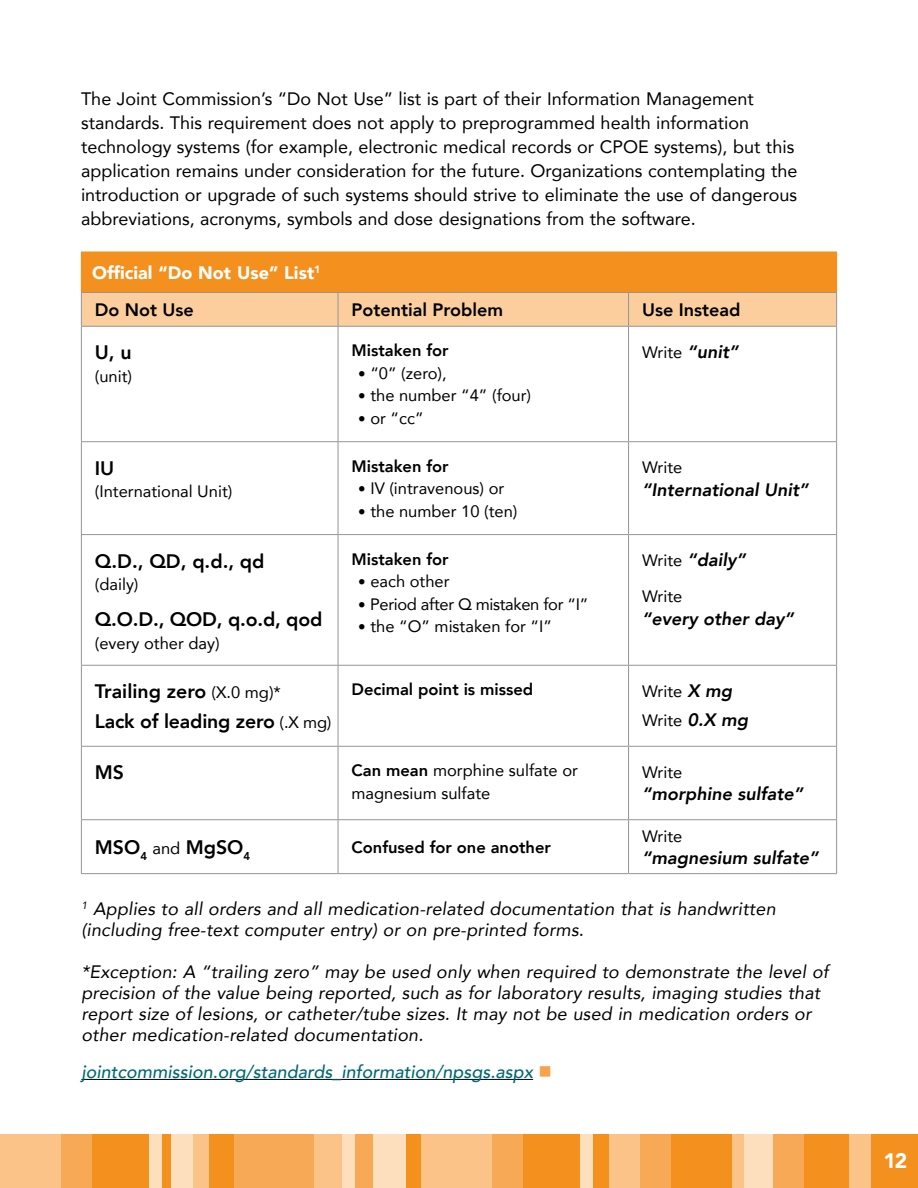
<style>
.page{position:relative;width:918px;height:1188px;background:#fff}
.page>*{position:absolute;margin:0;border:0;box-sizing:border-box;transform-origin:0 0}
.t1{font:900 21px "Avenir";color:#fff}
.t2{font:800 19.5px/29.2px "Avenir";letter-spacing:-.01em;color:#000}
.t3{font:18px/24px "Avenir";color:#000}
.t4{font:italic 18px/21px "Avenir";letter-spacing:.01em;color:#000}
.t5{font:italic 800 18px "Avenir";color:#000}
.t6{font:italic 500 18px "Avenir";color:#006a71}
.t7{font:900 18px/37.2px "Avenir";color:#fff}
.t8{font:800 18px "Avenir";color:#000}
.t9{font:16.5px/29.2px "Avenir";color:#000}
.t10{font:800 16.5px "Avenir";color:#000}
.t11{font:16.5px "Avenir";letter-spacing:-.02em;color:#000}
.s1{font-weight:800;color:#000}
.s2{font-size:15px}
.s3{font-weight:400;font-style:normal;font-size:16.5px}
.s4{font-weight:400;font-size:16.5px}
.s5{font-weight:800;font-style:italic;font-size:18px}
.s6{font-weight:800}
.s7{color:#f7a349}
</style>
<div class="page">
<div style="left:5px;top:1134px;width:913px;height:54px;background:#f4901d"></div>
<div style="left:421px;top:1134px;width:71px;height:54px;background:#fbc388"></div>
<div style="left:0;top:1134px;width:61px;height:54px;background:#fbc388"></div>
<div style="left:732px;top:1134px;width:12px;height:54px;background:#fbc388"></div>
<div style="left:492px;top:1134px;width:31px;height:54px;background:#f7a955"></div>
<div style="left:61px;top:1134px;width:31px;height:54px;background:#f7a955"></div>
<div style="left:355px;top:1134px;width:19px;height:54px;background:#f7a955"></div>
<div style="left:744px;top:1134px;width:31px;height:54px;background:#fddfbe"></div>
<div style="left:640px;top:1134px;width:31px;height:54px;background:#f7a955"></div>
<div style="left:314px;top:1134px;width:31px;height:54px;background:#fbc388"></div>
<div style="left:609px;top:1134px;width:31px;height:54px;background:#fbc388"></div>
<div style="left:178px;top:1134px;width:31px;height:54px;background:#fbc388"></div>
<div style="left:235px;top:1134px;width:79px;height:54px;background:#f7a955"></div>
<div style="left:373px;top:1134px;width:32px;height:54px;background:#fddfbe"></div>
<div style="left:171px;top:1134px;width:22px;height:54px;background:#fddfbe"></div>
<div style="left:581px;top:1134px;width:12px;height:54px;background:#fddfbe"></div>
<div style="left:150px;top:1134px;width:12px;height:54px;background:#fddfbe"></div>
<div style="left:849px;top:1134px;width:21px;height:54px;background:#fbc388"></div>
<div style="left:773px;top:1134px;width:31px;height:54px;background:#f7a955"></div>
<div style="left:343px;top:1134px;width:12px;height:54px;background:#fddfbe"></div>
<div style="left:81px;top:252px;width:756px;height:40px;background:#f4901d"></div>
<div style="left:82px;top:293px;width:754px;height:33px;background:#fcce9d"></div>
<hr style="left:81px;top:292px;width:257px;height:1px;background:#939598">
<hr style="left:81px;top:293px;width:1px;height:33px;background:#939598">
<hr style="left:338px;top:292px;width:291px;height:1px;background:#939598">
<hr style="left:338px;top:293px;width:1px;height:33px;background:#939598">
<hr style="left:629px;top:292px;width:208px;height:1px;background:#939598">
<hr style="left:628px;top:293px;width:1px;height:33px;background:#939598">
<hr style="left:836px;top:293px;width:1px;height:33px;background:#939598">
<hr style="left:81px;top:326px;width:257px;height:1px;background:#939598">
<hr style="left:81px;top:327px;width:1px;height:114px;background:#939598">
<hr style="left:338px;top:326px;width:291px;height:1px;background:#939598">
<hr style="left:338px;top:327px;width:1px;height:114px;background:#939598">
<hr style="left:629px;top:326px;width:208px;height:1px;background:#939598">
<hr style="left:628px;top:327px;width:1px;height:114px;background:#939598">
<hr style="left:836px;top:327px;width:1px;height:114px;background:#939598">
<hr style="left:81px;top:441px;width:257px;height:1px;background:#939598">
<hr style="left:81px;top:442px;width:1px;height:92px;background:#939598">
<hr style="left:338px;top:441px;width:291px;height:1px;background:#939598">
<hr style="left:338px;top:442px;width:1px;height:92px;background:#939598">
<hr style="left:629px;top:441px;width:208px;height:1px;background:#939598">
<hr style="left:628px;top:442px;width:1px;height:92px;background:#939598">
<hr style="left:836px;top:442px;width:1px;height:92px;background:#939598">
<hr style="left:81px;top:534px;width:257px;height:1px;background:#939598">
<hr style="left:81px;top:535px;width:1px;height:130px;background:#939598">
<hr style="left:338px;top:534px;width:291px;height:1px;background:#939598">
<hr style="left:338px;top:535px;width:1px;height:130px;background:#939598">
<hr style="left:629px;top:534px;width:208px;height:1px;background:#939598">
<hr style="left:628px;top:535px;width:1px;height:130px;background:#939598">
<hr style="left:836px;top:535px;width:1px;height:130px;background:#939598">
<hr style="left:81px;top:665px;width:257px;height:1px;background:#939598">
<hr style="left:81px;top:666px;width:1px;height:80px;background:#939598">
<hr style="left:338px;top:665px;width:291px;height:1px;background:#939598">
<hr style="left:338px;top:666px;width:1px;height:80px;background:#939598">
<hr style="left:629px;top:665px;width:208px;height:1px;background:#939598">
<hr style="left:628px;top:666px;width:1px;height:80px;background:#939598">
<hr style="left:836px;top:666px;width:1px;height:80px;background:#939598">
<hr style="left:81px;top:746px;width:257px;height:1px;background:#939598">
<hr style="left:81px;top:747px;width:1px;height:72px;background:#939598">
<hr style="left:338px;top:746px;width:291px;height:1px;background:#939598">
<hr style="left:338px;top:747px;width:1px;height:72px;background:#939598">
<hr style="left:629px;top:746px;width:208px;height:1px;background:#939598">
<hr style="left:628px;top:747px;width:1px;height:72px;background:#939598">
<hr style="left:836px;top:747px;width:1px;height:72px;background:#939598">
<hr style="left:81px;top:819px;width:257px;height:1px;background:#939598">
<hr style="left:81px;top:820px;width:1px;height:53px;background:#939598">
<hr style="left:338px;top:819px;width:291px;height:1px;background:#939598">
<hr style="left:338px;top:820px;width:1px;height:53px;background:#939598">
<hr style="left:629px;top:819px;width:208px;height:1px;background:#939598">
<hr style="left:628px;top:820px;width:1px;height:53px;background:#939598">
<hr style="left:836px;top:820px;width:1px;height:53px;background:#939598">
<hr style="left:81px;top:873px;width:257px;height:1px;background:#939598">
<hr style="left:338px;top:873px;width:291px;height:1px;background:#939598">
<hr style="left:629px;top:873px;width:208px;height:1px;background:#939598">
<hr style="left:81px;top:1079px;width:452px;height:1px;background:#000">
<p class="t3" style="left:81px;top:87px;width:718px">The Joint Commission’s “Do Not Use” list is part of their Information Management standards. This requirement does not apply to preprogrammed health information technology systems (for example, electronic medical records or CPOE systems), but this application remains under consideration for the future. Organizations contemplating the introduction or upgrade of such systems should strive to eliminate the use of dangerous abbreviations, acronyms, symbols and dose designations from the software.</p>
<p class="t7" style="left:92px;top:253px;width:230px">Official “Do Not Use” List<sup>1<br></sup><span class="s1">Do Not Use</span></p>
<p class="t8" style="left:352px;top:295px;width:153px">Potential Problem</p>
<p class="t8" style="left:642px;top:295px;width:100px">Use Instead</p>
<p class="t2" style="left:95px;top:338px;width:38px">U, u</p>
<p class="t9" style="left:95px;top:361px;width:39px">(unit)</p>
<p class="t10" style="left:352px;top:338px;width:99px">Mistaken for</p>
<p class="t9" style="left:358px;top:358px;width:90px"><span class="s2">•</span> “0” (zero),</p>
<p class="t9" style="left:358px;top:380px;width:174px"><span class="s2">•</span> the number “4” (four)</p>
<p class="t9" style="left:358px;top:403px;width:67px"><span class="s2">•</span> or “cc”</p>
<p class="t5" style="left:642px;top:341px;width:98px"><span class="s3">Write</span> “unit”</p>
<p class="t2" style="left:95px;top:453px;width:21px">IU</p>
<p class="t9" style="left:95px;top:476px;width:139px">(International Unit)</p>
<p class="t10" style="left:352px;top:453px;width:99px">Mistaken for</p>
<p class="t9" style="left:358px;top:473px;width:148px"><span class="s2">•</span> IV (intravenous) or</p>
<p class="t9" style="left:358px;top:496px;width:161px"><span class="s2">•</span> the number 10 (ten)</p>
<p class="t9" style="left:642px;top:452px;width:42px">Write</p>
<p class="t5" style="left:642px;top:479px;width:168px">“International Unit”</p>
<p class="t2" style="left:95px;top:546px;width:171px">Q.D., QD, q.d., qd</p>
<p class="t9" style="left:95px;top:569px;width:45px">(daily)</p>
<p class="t2" style="left:95px;top:605px;width:229px">Q.O.D., QOD, q.o.d, qod</p>
<p class="t9" style="left:95px;top:628px;width:126px">(every other day)</p>
<p class="t10" style="left:352px;top:546px;width:99px">Mistaken for</p>
<p class="t9" style="left:358px;top:566px;width:93px"><span class="s2">•</span> each other</p>
<p class="t11" style="left:358px;top:591px;width:231px"><span class="s2">•</span> Period after Q mistaken for “I”</p>
<p class="t9" style="left:358px;top:611px;width:195px"><span class="s2">•</span> the “O” mistaken for “I”</p>
<p class="t5" style="left:642px;top:549px;width:105px"><span class="s3">Write</span> “daily”</p>
<p class="t9" style="left:642px;top:581px;width:42px">Write</p>
<p class="t5" style="left:642px;top:608px;width:153px">“every other day”</p>
<p class="t2" style="left:95px;top:677px;width:238px">Trailing zero <span class="s4">(X.0 mg)*<br></span>Lack of leading zero <span class="s4">(.X mg)</span></p>
<p class="t10" style="left:352px;top:677px;width:183px">Decimal point is missed</p>
<p class="t9" style="left:642px;top:676px;width:108px">Write <span class="s5">X mg<br></span>Write <span class="s5">0.X mg</span></p>
<p class="t2" style="left:95px;top:758px;width:31px">MS</p>
<p class="t9" style="left:352px;top:759px;width:228px;line-height:22.5px"><span class="s6">Can mean</span> morphine sulfate or magnesium sulfate</p>
<p class="t9" style="left:642px;top:757px;width:42px">Write</p>
<p class="t5" style="left:642px;top:783px;width:163px">“morphine sulfate”</p>
<p class="t9" style="left:642px;top:821px;width:42px">Write</p>
<p class="t5" style="left:642px;top:847px;width:178px">“magnesium sulfate”</p>
<p class="t4" style="left:81px;top:898px;width:696px"><sup>1</sup> Applies to all orders and all medication-related documentation that is handwritten (including free-text computer entry) or on pre-printed forms.</p>
<p class="t4" style="left:81px;top:961px;width:749px">*Exception: A “trailing zero” may be used only when required to demonstrate the level of precision of the value being reported, such as for laboratory results, imaging studies that report size of lesions, or catheter/tube sizes. It may not be used in medication orders or other medication-related documentation.</p>
<p class="t6" style="left:81px;top:1061px;width:472px">jointcommission.org/standards_information/npsgs.aspx <span class="s7">■</span></p>
<p class="t2" style="left:95px;top:832px;width:157px">MSO<sub>4</sub> <span class="s4">and</span> MgSO<sub>4</sub></p>
<p class="t10" style="left:352px;top:834px;width:201px">Confused for one another</p>
<p class="t1" style="left:884px;top:1143px;width:25px">12</p>
</div>
